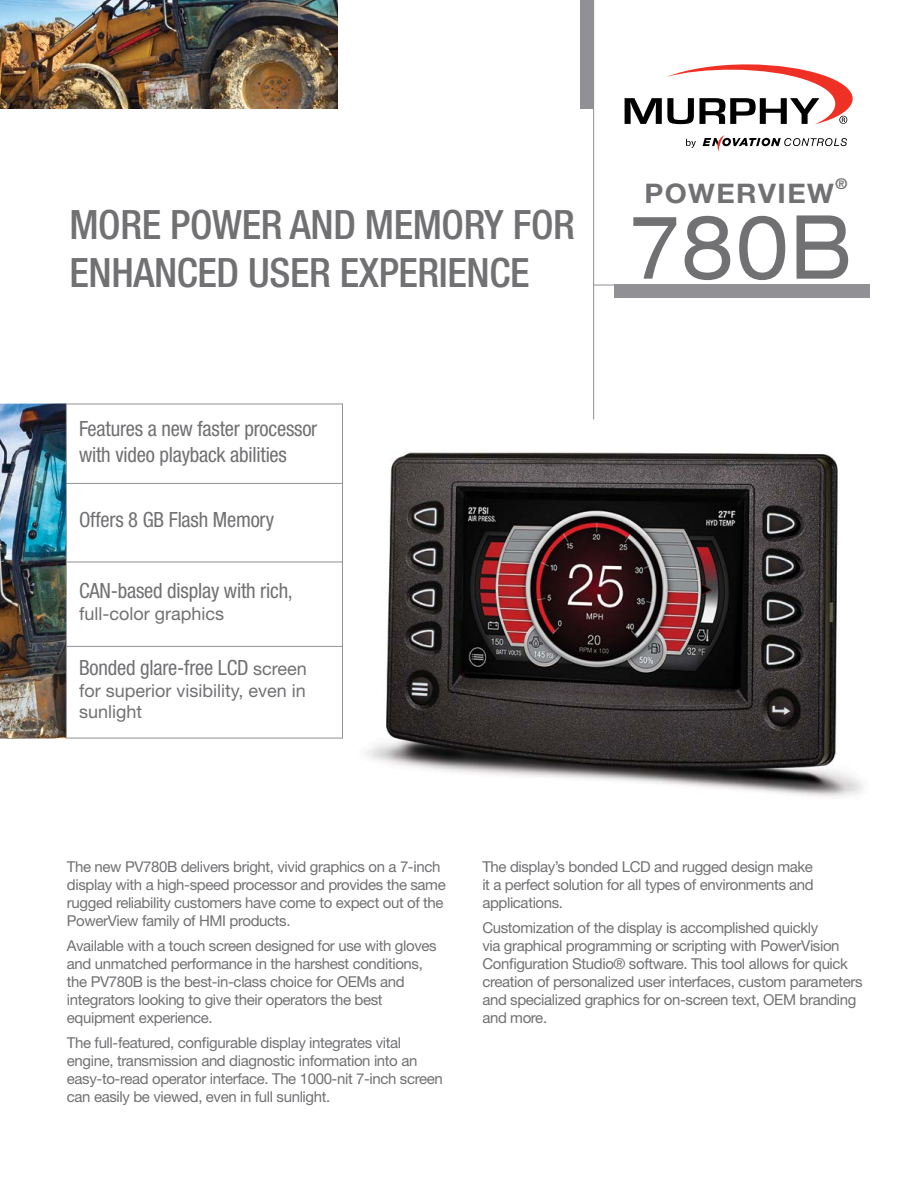
<style>
.page{position:relative;width:918px;height:1188px;background:#fff}
.page>*{position:absolute;margin:0;border:0;box-sizing:border-box;transform-origin:0 0}
.t1{font:expanded 88.5px "Helvetica Neue LT Std";color:#717073;scale:.9 1}
.t2{font:500 condensed 40.5px/48.6px "Helvetica Neue LT Std";letter-spacing:-.01em;color:#717073}
.t3{font:700 27px "Helvetica Neue LT Std";letter-spacing:.05em;color:#717073;scale:1.05 1}
.t4{font:condensed 21px/25.2px "Helvetica Neue LT Std";letter-spacing:-.01em;color:#717073}
.t5{font:18px/21.6px "Helvetica Neue LT Std";color:#717073}
.t6{font:15px/18px "Helvetica Neue LT Std";letter-spacing:-.025em;color:#717073}
.t7{font:700 14.85px "Helvetica Neue LT Std";color:#717073}
.s1{font-stretch:normal;font-size:18px}
</style>
<div class="page">
<div style="left:580px;top:0;width:14px;height:109px;background:#919195"></div>
<img style="left:0;top:0;width:338px;height:109px">
<svg style="left:594px;top:285px;width:20px;height:1px"></svg>
<div style="left:614px;top:285px;width:255px;height:13px;background:#919195"></div>
<img style="left:329px;top:415px;width:535px;height:382px">
<svg style="left:703px;top:135px;width:144px;height:17px"></svg>
<svg style="left:686px;top:139px;width:10px;height:9px"></svg>
<svg style="left:625px;top:64px;width:228px;height:60px"></svg>
<hr style="left:593px;top:0;width:1px;height:419px;background:#919195">
<img style="left:0;top:403px;width:66px;height:336px">
<div style="left:66px;top:404px;width:277px;height:334px;border:1px solid #919195"></div>
<hr style="left:66px;top:483px;width:276px;height:1px;background:#919195">
<hr style="left:66px;top:562px;width:276px;height:1px;background:#919195">
<hr style="left:66px;top:646px;width:276px;height:1px;background:#919195">
<h2 class="t2" style="left:69px;top:199px;width:507px">MORE POWER AND MEMORY FOR<br>ENHANCED USER EXPERIENCE</h2>
<h3 class="t4" style="left:79px;top:416px;width:240px">Features a new faster processor with video playback abilities</h3>
<h3 class="t4" style="left:79px;top:507px;width:197px">Offers 8 GB Flash Memory</h3>
<h3 class="t4" style="left:79px;top:578px;width:215px">CAN-based display with rich,</h3>
<p class="t5" style="left:79px;top:602px;width:146px">full-color graphics</p>
<h3 class="t4" style="left:79px;top:655px;width:229px">Bonded glare-free LCD <span class="s1">screen</span></h3>
<p class="t5" style="left:79px;top:679px;width:228px">for superior visibility, even in sunlight</p>
<p class="t7" style="left:835px;top:174px;width:13px">®</p>
<h3 class="t3" style="left:644px;top:177px;width:182px">POWERVIEW</h3>
<h1 class="t1" style="left:632px;top:193px;width:246px">780B</h1>
<p class="t6" style="left:67px;top:858px;width:380px">The new PV780B delivers bright, vivid graphics on a 7-inch display with a high-speed processor and provides the same rugged reliability customers have come to expect out of the PowerView family of HMI products.</p>
<p class="t6" style="left:67px;top:936px;width:371px">Available with a touch screen designed for use with gloves and unmatched performance in the harshest conditions, the PV780B is the best-in-class choice for OEMs and integrators looking to give their operators the best equipment experience.</p>
<p class="t6" style="left:67px;top:1033px;width:377px">The full-featured, configurable display integrates vital engine, transmission and diagnostic information into an easy-to-read operator interface. The 1000-nit 7-inch screen can easily be viewed, even in full sunlight.</p>
<p class="t6" style="left:482px;top:858px;width:333px;text-align:justify">The display’s bonded LCD and rugged design make it a perfect solution for all types of environments and applications.</p>
<p class="t6" style="left:482px;top:918px;width:382px">Customization of the display is accomplished quickly<br>via graphical programming or scripting with PowerVision Configuration Studio® software. This tool allows for quick creation of personalized user interfaces, custom parameters and specialized graphics for on-screen text, OEM branding and more.</p>
</div>
